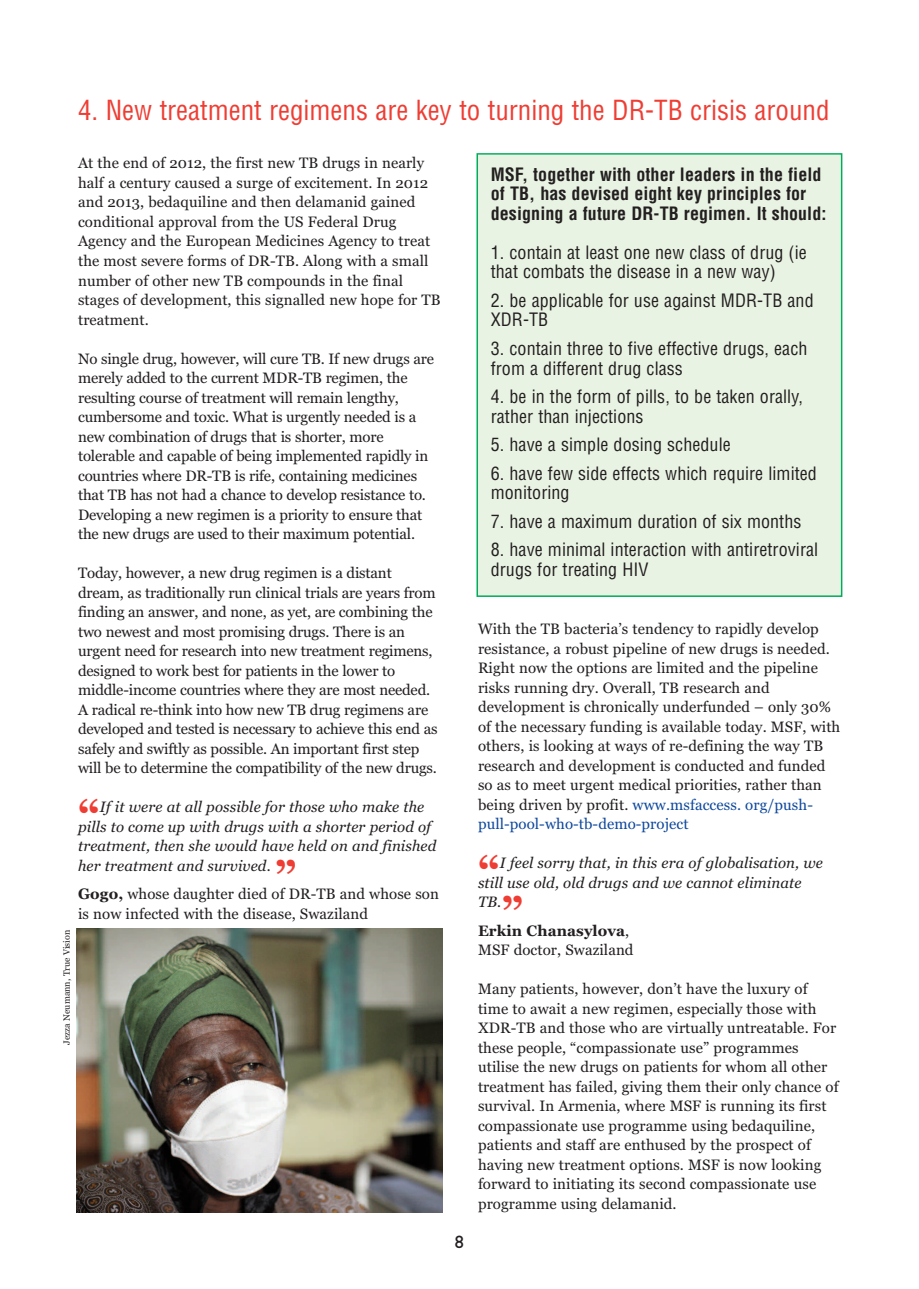
<style>
.page{position:relative;width:919px;height:1289px;background:#fff}
.page>*{position:absolute;margin:0;border:0;box-sizing:border-box;transform-origin:0 0}
.t1{font:700 42px "Georgia";color:#ee3e34}
.t2{font:condensed 27px "Helvetica";color:#ee3e34}
.t3{font:condensed 18px/19.5px "Helvetica";letter-spacing:.005em;color:#231f20}
.t4{font:700 condensed 18px/19.5px "Helvetica";letter-spacing:.005em;color:#231f20}
.t5{font:18px "Gill Sans";color:#231f20}
.t6{font:15px/19.5px "Georgia";letter-spacing:.005em;color:#231f20}
.t7{font:italic 15px/19.5px "Georgia";letter-spacing:.005em;color:#231f20}
.t8{font:700 15px "Georgia";letter-spacing:.01em;color:#231f20}
.t9{font:9px "Georgia";color:#231f20}
.s1{font-weight:700}
.s2{color:#0f499d}
.s3{font-weight:400}
</style>
<div class="page">
<div style="left:478px;top:155px;width:362px;height:440px;background:#e9f3e3"></div>
<div style="left:476px;top:153px;width:366px;height:444px;border:2px solid #00ac5a"></div>
<img style="left:77px;top:928px;width:365px;height:284px">
<h2 class="t2" style="left:78px;top:93px;width:753px">4. New treatment regimens are key to turning the DR-TB crisis around</h2>
<p class="t6" style="left:78px;top:154px;width:364px">At the end of 2012, the first new TB drugs in nearly half a century caused a surge of excitement. In 2012 and 2013, bedaquiline and then delamanid gained conditional approval from the US Federal Drug Agency and the European Medicines Agency to treat the most severe forms of DR-TB. Along with a small number of other new TB compounds in the final stages of development, this signalled new hope for TB treatment.</p>
<p class="t6" style="left:78px;top:349px;width:357px">No single drug, however, will cure TB. If new drugs are merely added to the current MDR-TB regimen, the resulting course of treatment will remain lengthy, cumbersome and toxic. What is urgently needed is a new combination of drugs that is shorter, more tolerable and capable of being implemented rapidly in countries where DR-TB is rife, containing medicines that TB has not had a chance to develop resistance to.<br>Developing a new regimen is a priority to ensure that the new drugs are used to their maximum potential.</p>
<p class="t6" style="left:78px;top:563px;width:361px">Today, however, a new drug regimen is a distant dream, as traditionally run clinical trials are years from finding an answer, and none, as yet, are combining the two newest and most promising drugs. There is an urgent need for research into new treatment regimens, designed to work best for patients in the lower to middle-income countries where they are most needed.<br>A radical re-think into how new TB drug regimens are developed and tested is necessary to achieve this end as safely and swiftly as possible. An important first step will be to determine the compatibility of the new drugs.</p>
<h1 class="t1" style="left:78px;top:788px;width:23px">“</h1>
<p class="t7" style="left:78px;top:797px;width:360px;text-indent:22px">If it were at all possible for those who make the pills to come up with drugs with a shorter period of treatment, then she would have held on and finished her treatment and survived.</p>
<p class="t6" style="left:78px;top:884px;width:362px"><span class="s1">Gogo,</span> whose daughter died of DR-TB and whose son</p>
<h1 class="t1" style="left:275px;top:849px;width:23px">”</h1>
<p class="t6" style="left:78px;top:904px;width:291px">is now infected with the disease, Swaziland</p>
<p class="t9" style="left:61px;top:1044px;width:116px;rotate:-90deg">Jezza Neumann, True Vision</p>
<p class="t4" style="left:490px;top:164px;width:337px">MSF, together with other leaders in the field of TB, has devised eight key principles for designing a future DR-TB regimen. It should:</p>
<p class="t3" style="left:490px;top:242px;width:317px">1. contain at least one new class of drug (ie that combats the disease in a new way)</p>
<p class="t3" style="left:490px;top:290px;width:324px">2. be applicable for use against MDR-TB and<br>XDR-TB</p>
<p class="t3" style="left:490px;top:338px;width:318px">3. contain three to five effective drugs, each from a different drug class</p>
<p class="t3" style="left:490px;top:386px;width:314px">4. be in the form of pills, to be taken orally, rather than injections</p>
<p class="t3" style="left:490px;top:434px;width:241px">5. have a simple dosing schedule</p>
<p class="t3" style="left:490px;top:463px;width:328px">6. have few side effects which require limited monitoring</p>
<p class="t3" style="left:490px;top:511px;width:312px">7. have a maximum duration of six months</p>
<p class="t3" style="left:490px;top:539px;width:329px">8. have minimal interaction with antiretroviral drugs for treating HIV</p>
<p class="t5" style="left:455px;top:1231px;width:10px">8</p>
<p class="t6" style="left:478px;top:619px;width:364px">With the TB bacteria’s tendency to rapidly develop resistance, a robust pipeline of new drugs is needed.<br>Right now the options are limited and the pipeline risks running dry. Overall, TB research and development is chronically underfunded – only 30% of the necessary funding is available today. MSF, with others, is looking at ways of re-defining the way TB research and development is conducted and funded so as to meet urgent medical priorities, rather than being driven by profit. <span class="s2">www.msfaccess. org/push&shy;pull-pool-who-tb-demo-project</span></p>
<h1 class="t1" style="left:478px;top:844px;width:23px">“</h1>
<p class="t7" style="left:478px;top:853px;width:346px;text-indent:22px">I feel sorry that, in this era of globalisation, we still use old, old drugs and we cannot eliminate<br>TB.</p>
<p class="t8" style="left:478px;top:920px;width:153px">Erkin Chanasylova<span class="s3">,</span></p>
<h1 class="t1" style="left:501px;top:885px;width:23px">”</h1>
<p class="t6" style="left:478px;top:940px;width:157px">MSF doctor, Swaziland</p>
<p class="t6" style="left:478px;top:979px;width:362px">Many patients, however, don’t have the luxury of time to await a new regimen, especially those with XDR-TB and those who are virtually untreatable. For these people, “compassionate use” programmes utilise the new drugs on patients for whom all other treatment has failed, giving them their only chance of survival. In Armenia, where MSF is running its first compassionate use programme using bedaquiline, patients and staff are enthused by the prospect of having new treatment options. MSF is now looking forward to initiating its second compassionate use programme using delamanid.</p>
</div>
